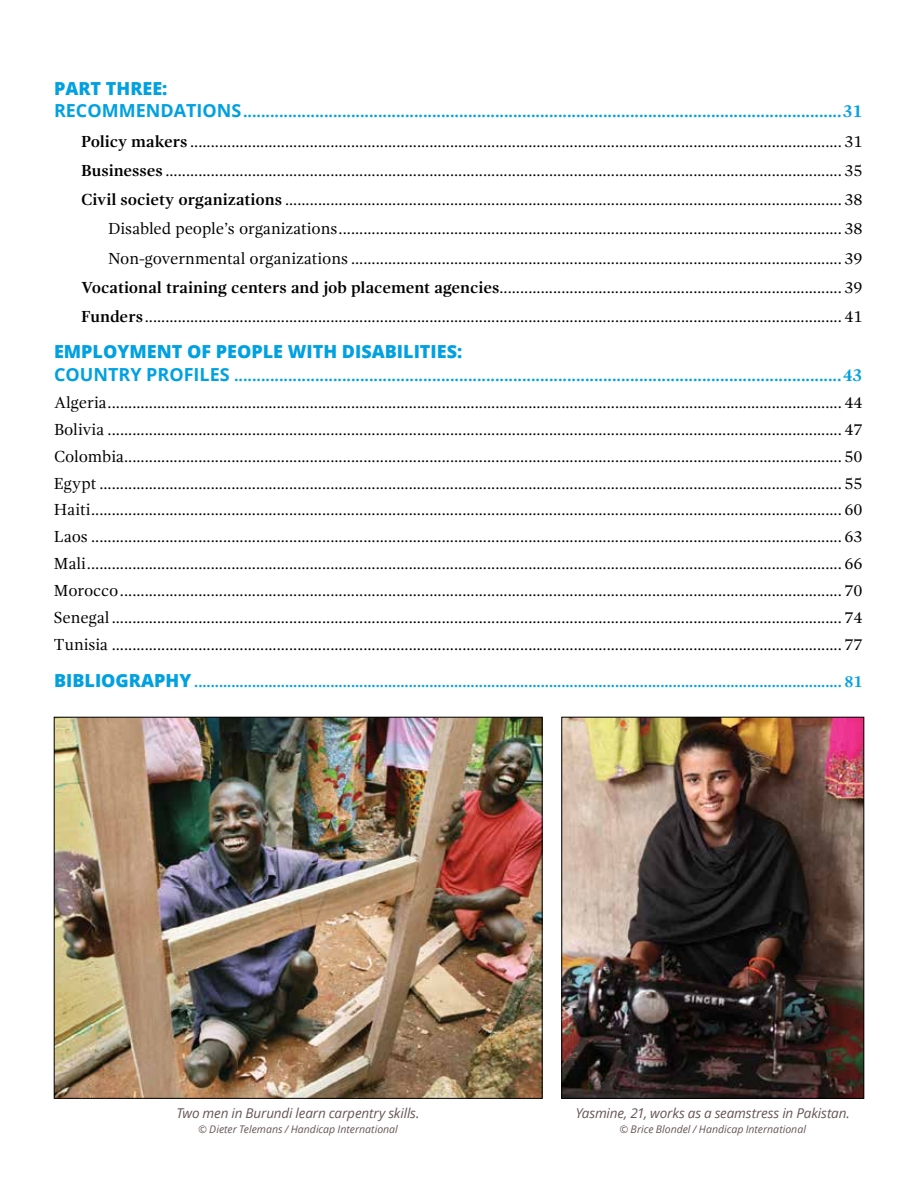
<style>
.page{position:relative;width:918px;height:1188px;background:#fff}
.page>*{position:absolute;margin:0;border:0;box-sizing:border-box;transform-origin:0 0}
.t1{font:700 18px "Gandhi Serif";color:#00a1e1}
.t2{font:800 18px "Open Sans";color:#00a1e1}
.t3{font:16.5px/27px "Gandhi Serif";color:#000;text-align:right}
.t4{font:700 16.5px "Gandhi Serif";color:#00a1e1}
.t5{font:italic 13.5px "Open Sans";letter-spacing:-.01em;color:#675555}
.t6{font:italic 10.5px "Open Sans";color:#675555}
.s1{font-family:"Open Sans"}
.s2{font-weight:700}
.s3{font-family:"Open Sans";font-weight:800;font-size:18px}
</style>
<div class="page">
<img style="left:56px;top:719px;width:484px;height:378px">
<img style="left:564px;top:719px;width:298px;height:378px">
<div style="left:562px;top:717px;width:302px;height:382px;border:1px solid #000"></div>
<p class="t2" style="left:54px;top:75px;width:115px">PART THREE:</p>
<p class="t1" style="left:54px;top:101px;width:810px"><span class="s1">RECOMMENDATIONS</span>.....................................................................................................................................31</p>
<p class="t3" style="left:81px;top:126px;width:783px;line-height:29.2px"><span class="s2">Policy makers</span> .............................................................................................................................................................. 31<br><span class="s2">Businesses</span> .................................................................................................................................................................... 35<br><span class="s2">Civil society organizations</span> ....................................................................................................................................... 38<br>Disabled people’s organizations.......................................................................................................................... 38<br>Non-governmental organizations ....................................................................................................................... 39<br><span class="s2">Vocational training centers and job placement agencies</span>................................................................................... 39<br><span class="s2">Funders</span>......................................................................................................................................................................... 41</p>
<p class="t2" style="left:54px;top:338px;width:410px">EMPLOYMENT OF PEOPLE WITH DISABILITIES:</p>
<p class="t1" style="left:54px;top:364px;width:810px"><span class="s1">COUNTRY PROFILES</span> .......................................................................................................................................43</p>
<p class="t3" style="left:54px;top:389px;width:810px;text-align:justify">Algeria.................................................................................................................................................................................. 44<br>Bolivia .................................................................................................................................................................................. 47<br>Colombia.............................................................................................................................................................................. 50<br>Egypt .................................................................................................................................................................................... 55<br>Haiti...................................................................................................................................................................................... 60<br>Laos ...................................................................................................................................................................................... 63<br>Mali....................................................................................................................................................................................... 66<br>Morocco............................................................................................................................................................................... 70<br>Senegal................................................................................................................................................................................. 74<br>Tunisia ................................................................................................................................................................................. 77</p>
<p class="t4" style="left:54px;top:672px;width:810px"><span class="s3">BIBLIOGRAPHY</span> ............................................................................................................................................................. 81</p>
<p class="t5" style="left:177px;top:1103px;width:245px">Two men in Burundi learn carpentry skills.</p>
<p class="t6" style="left:198px;top:1121px;width:201px">© Dieter Telemans / Handicap International</p>
<p class="t5" style="left:576px;top:1103px;width:276px">Yasmine, 21, works as a seamstress in Pakistan.</p>
<p class="t6" style="left:620px;top:1121px;width:188px">© Brice Blondel / Handicap International</p>
</div>
